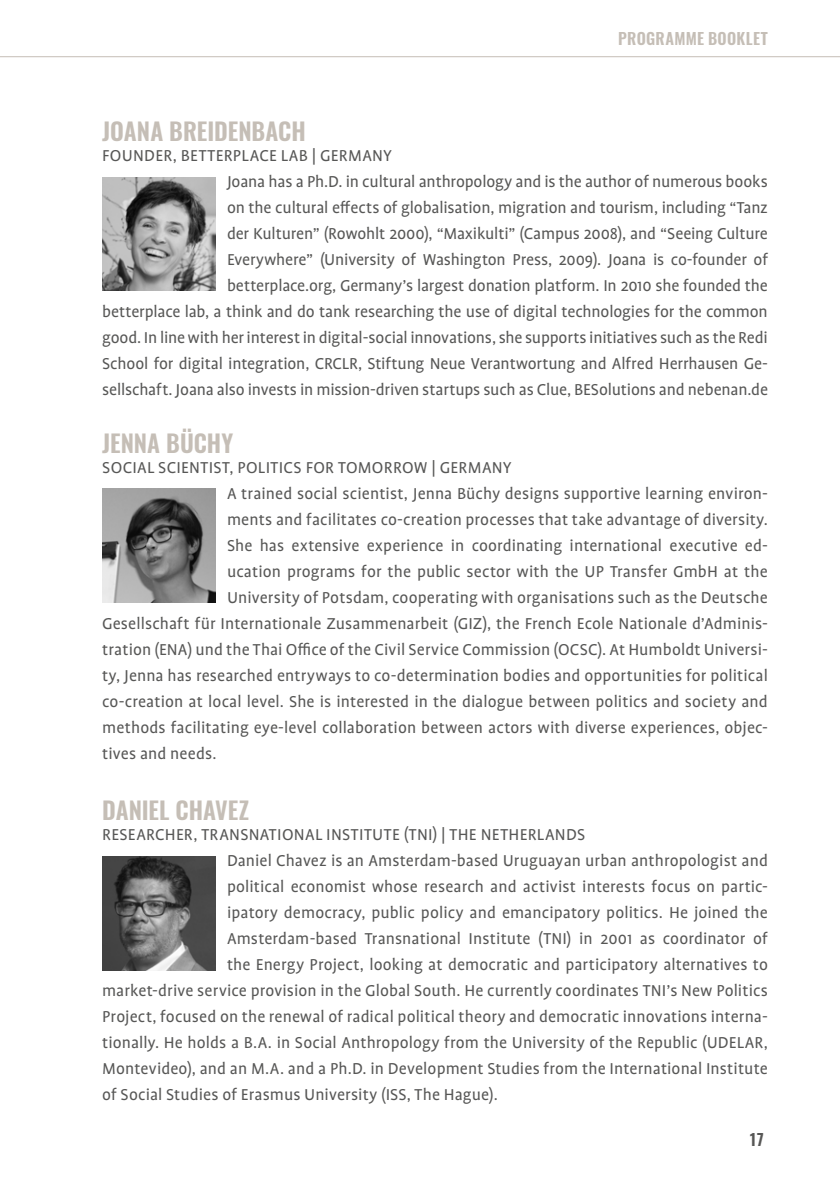
<style>
.page{position:relative;width:840px;height:1191px;background:#fff}
.page>*{position:absolute;margin:0;border:0;box-sizing:border-box;transform-origin:0 0}
.t1{font:600 24px "Oswald";color:#c5beb6}
.t2{font:18px "Profile Pro";letter-spacing:.005em;color:#575756}
.t3{font:600 16px "Oswald";letter-spacing:.02em;color:#c5beb6}
.t4{font:600 16px "Oswald";color:#575756}
</style>
<div class="page">
<hr style="left:0;top:56px;width:839px;height:1px;background:#c5beb6">
<img style="left:102px;top:177px;width:113px;height:114px">
<img style="left:102px;top:489px;width:113px;height:113px">
<img style="left:102px;top:857px;width:113px;height:113px">
<p class="t3" style="left:617px;top:28px;width:151px">PROGRAMME BOOKLET</p>
<h1 class="t1" style="left:102px;top:115px;width:205px">JOANA BREIDENBACH</h1>
<p class="t2" style="left:102px;top:145px;width:291px">FOUNDER, BETTERPLACE LAB | GERMANY</p>
<p class="t2" style="left:227px;top:171px;width:542px">Joana has a Ph.D. in cultural anthropology and is the author of numerous books</p>
<p class="t2" style="left:227px;top:197px;width:542px">on the cultural effects of globalisation, migration and tourism, including “Tanz</p>
<p class="t2" style="left:227px;top:223px;width:542px">der Kulturen” (Rowohlt 2000), “Maxikulti” (Campus 2008), and “Seeing Culture</p>
<p class="t2" style="left:227px;top:249px;width:542px">Everywhere” (University of Washington Press, 2009). Joana is co-founder of</p>
<p class="t2" style="left:227px;top:275px;width:542px">betterplace.org, Germany’s largest donation platform. In 2010 she founded the</p>
<p class="t2" style="left:102px;top:301px;width:666px">betterplace lab, a think and do tank researching the use of digital technologies for the common</p>
<p class="t2" style="left:102px;top:327px;width:666px">good. In line with her interest in digital-social innovations, she supports initiatives such as the Redi</p>
<p class="t2" style="left:102px;top:353px;width:667px">School for digital integration, CRCLR, Stiftung Neue Verantwortung and Alfred Herrhausen Ge-</p>
<p class="t2" style="left:102px;top:379px;width:667px">sellschaft. Joana also invests in mission-driven startups such as Clue, BESolutions and nebenan.de</p>
<h1 class="t1" style="left:102px;top:426px;width:133px">JENNA BÜCHY</h1>
<p class="t2" style="left:102px;top:457px;width:410px">SOCIAL SCIENTIST, POLITICS FOR TOMORROW | GERMANY</p>
<p class="t2" style="left:227px;top:483px;width:542px">A trained social scientist, Jenna Büchy designs supportive learning environ-</p>
<p class="t2" style="left:227px;top:509px;width:542px">ments and facilitates co-creation processes that take advantage of diversity.</p>
<p class="t2" style="left:227px;top:535px;width:542px">She has extensive experience in coordinating international executive ed-</p>
<p class="t2" style="left:227px;top:561px;width:542px">ucation programs for the public sector with the UP Transfer GmbH at the</p>
<p class="t2" style="left:227px;top:587px;width:542px">University of Potsdam, cooperating with organisations such as the Deutsche</p>
<p class="t2" style="left:102px;top:613px;width:667px">Gesellschaft für Internationale Zusammenarbeit (GIZ), the French Ecole Nationale d’Adminis-</p>
<p class="t2" style="left:102px;top:639px;width:666px">tration (ENA) und the Thai Office of the Civil Service Commission (OCSC). At Humboldt Universi-</p>
<p class="t2" style="left:102px;top:665px;width:667px">ty, Jenna has researched entryways to co-determination bodies and opportunities for political</p>
<p class="t2" style="left:102px;top:691px;width:666px">co-creation at local level. She is interested in the dialogue between politics and society and</p>
<p class="t2" style="left:102px;top:717px;width:667px">methods facilitating eye-level collaboration between actors with diverse experiences, objec-</p>
<p class="t2" style="left:102px;top:743px;width:116px">tives and needs.</p>
<h1 class="t1" style="left:102px;top:794px;width:148px">DANIEL CHAVEZ</h1>
<p class="t2" style="left:102px;top:825px;width:484px">RESEARCHER, TRANSNATIONAL INSTITUTE (TNI) | THE NETHERLANDS</p>
<p class="t2" style="left:227px;top:851px;width:542px">Daniel Chavez is an Amsterdam-based Uruguayan urban anthropologist and</p>
<p class="t2" style="left:227px;top:877px;width:542px">political economist whose research and activist interests focus on partic-</p>
<p class="t2" style="left:227px;top:903px;width:542px">ipatory democracy, public policy and emancipatory politics. He joined the</p>
<p class="t2" style="left:227px;top:929px;width:542px">Amsterdam-based Transnational Institute (TNI) in 2001 as coordinator of</p>
<p class="t2" style="left:227px;top:955px;width:542px">the Energy Project, looking at democratic and participatory alternatives to</p>
<p class="t2" style="left:102px;top:981px;width:667px">market-drive service provision in the Global South. He currently coordinates TNI’s New Politics</p>
<p class="t2" style="left:102px;top:1007px;width:666px">Project, focused on the renewal of radical political theory and democratic innovations interna-</p>
<p class="t2" style="left:102px;top:1033px;width:667px">tionally. He holds a B.A. in Social Anthropology from the University of the Republic (UDELAR,</p>
<p class="t2" style="left:102px;top:1059px;width:666px">Montevideo), and an M.A. and a Ph.D. in Development Studies from the International Institute</p>
<p class="t2" style="left:102px;top:1085px;width:397px">of Social Studies of Erasmus University (ISS, The Hague).</p>
<p class="t4" style="left:748px;top:1128px;width:17px">17</p>
</div>
